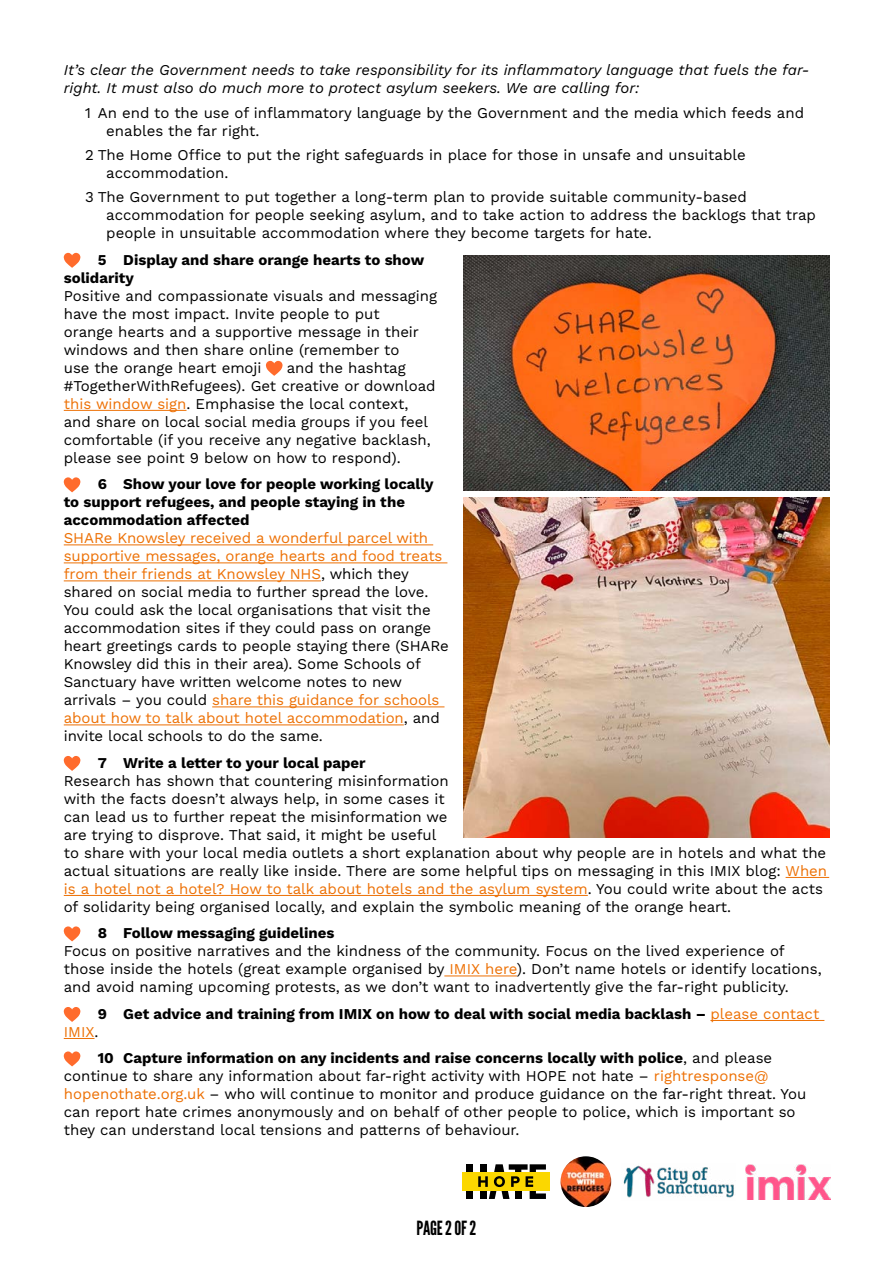
<style>
.page{position:relative;width:893px;height:1263px;background:#fff}
.page>*{position:absolute;margin:0;border:0;box-sizing:border-box;transform-origin:0 0}
.t1{font:19.5px "League Gothic";letter-spacing:-.015em;color:#000}
.t2{font:15px/18px "Work Sans";color:#000}
.t3{font:700 15px/18px "Work Sans";color:#000}
.t4{font:italic 15px/18px "Work Sans";color:#000}
.s1{color:#ed7004}
.s2{font-weight:400;color:#ed7004}
.s3{font-weight:400}
.s4{font-weight:700}
</style>
<div class="page">
<hr style="left:64px;top:410px;width:122px;height:1px;background:#ed7004">
<hr style="left:64px;top:544px;width:369px;height:1px;background:#ed7004">
<hr style="left:64px;top:562px;width:383px;height:1px;background:#ed7004">
<hr style="left:64px;top:580px;width:257px;height:1px;background:#ed7004">
<hr style="left:212px;top:706px;width:232px;height:1px;background:#ed7004">
<hr style="left:64px;top:724px;width:340px;height:1px;background:#ed7004">
<hr style="left:786px;top:877px;width:43px;height:1px;background:#ed7004">
<hr style="left:64px;top:895px;width:524px;height:1px;background:#ed7004">
<hr style="left:444px;top:975px;width:73px;height:1px;background:#ed7004">
<hr style="left:710px;top:1020px;width:114px;height:1px;background:#ed7004">
<hr style="left:64px;top:1038px;width:30px;height:1px;background:#ed7004">
<svg style="left:64px;top:253px;width:17px;height:15px"></svg>
<svg style="left:266px;top:361px;width:17px;height:15px"></svg>
<svg style="left:64px;top:477px;width:17px;height:15px"></svg>
<svg style="left:64px;top:756px;width:17px;height:15px"></svg>
<svg style="left:64px;top:926px;width:17px;height:15px"></svg>
<svg style="left:64px;top:1007px;width:17px;height:15px"></svg>
<svg style="left:64px;top:1051px;width:17px;height:15px"></svg>
<img style="left:463px;top:255px;width:366px;height:235px">
<img style="left:463px;top:497px;width:366px;height:341px">
<div style="left:467px;top:1191px;width:6px;height:8px;background:#000"></div>
<div style="left:467px;top:1164px;width:6px;height:8px;background:#000"></div>
<div style="left:462px;top:1172px;width:88px;height:19px;background:#fbd700"></div>
<svg style="left:478px;top:1164px;width:68px;height:35px"></svg>
<img style="left:623px;top:1165px;width:111px;height:33px">
<img style="left:745px;top:1164px;width:85px;height:35px">
<img style="left:560px;top:1156px;width:51px;height:51px;border-radius:25px">
<p class="t4" style="left:64px;top:60px;width:747px">It’s clear the Government needs to take responsibility for its inflammatory language that fuels the far&shy;right. It must also do much more to protect asylum seekers. We are calling for:</p>
<p class="t2" style="left:106px;top:103px;width:699px;text-indent:-21px">1 An end to the use of inflammatory language by the Government and the media which feeds and enables the far right.</p>
<p class="t2" style="left:106px;top:145px;width:641px;text-indent:-21px">2 The Home Office to put the right safeguards in place for those in unsafe and unsuitable accommodation.</p>
<p class="t2" style="left:106px;top:188px;width:711px;text-indent:-21px">3 The Government to put together a long-term plan to provide suitable community-based accommodation for people seeking asylum, and to take action to address the backlogs that trap people in unsuitable accommodation where they become targets for hate.</p>
<p class="t3" style="left:64px;top:250px;width:362px;text-indent:34px">5 Display and share orange hearts to show solidarity</p>
<p class="t2" style="left:64px;top:286px;width:375px">Positive and compassionate visuals and messaging have the most impact. Invite people to put<br>orange hearts and a supportive message in their windows and then share online (remember to<br>use the orange heart emoji</p>
<p class="t2" style="left:64px;top:358px;width:373px;text-indent:223px">and the hashtag #TogetherWithRefugees). Get creative or download <span class="s1">this window sign</span>. Emphasise the local context, and share on local social media groups if you feel comfortable (if you receive any negative backlash, please see point 9 below on how to respond).</p>
<p class="t3" style="left:64px;top:475px;width:371px;text-indent:34px">6 Show your love for people working locally to support refugees, and people staying in the accommodation affected</p>
<p class="t2" style="left:64px;top:529px;width:386px"><span class="s1">SHARe Knowsley received a wonderful parcel with supportive messages, orange hearts and food treats from their friends at Knowsley NHS</span>, which they shared on social media to further spread the love.<br>You could ask the local organisations that visit the accommodation sites if they could pass on orange heart greetings cards to people staying there (SHARe Knowsley did this in their area). Some Schools of Sanctuary have written welcome notes to new arrivals – you could <span class="s1">share this guidance for schools about how to talk about hotel accommodation</span>, and invite local schools to do the same.</p>
<p class="t3" style="left:98px;top:753px;width:269px">7 Write a letter to your local paper</p>
<p class="t2" style="left:64px;top:771px;width:765px">Research has shown that countering misinformation<br>with the facts doesn’t always help, in some cases it<br>can lead us to further repeat the misinformation we<br>are trying to disprove. That said, it might be useful<br>to share with your local media outlets a short explanation about why people are in hotels and what the actual situations are really like inside. There are some helpful tips on messaging in this IMIX blog: <span class="s1">When is a hotel not a hotel? How to talk about hotels and the asylum system</span>. You could write about the acts of solidarity being organised locally, and explain the symbolic meaning of the orange heart.</p>
<p class="t3" style="left:98px;top:924px;width:238px">8 Follow messaging guidelines</p>
<p class="t2" style="left:64px;top:942px;width:759px">Focus on positive narratives and the kindness of the community. Focus on the lived experience of those inside the hotels (great example organised by <span class="s1">IMIX here</span>). Don’t name hotels or identify locations, and avoid naming upcoming protests, as we don’t want to inadvertently give the far-right publicity.</p>
<p class="t3" style="left:64px;top:1004px;width:757px;text-indent:34px">9 Get advice and training from IMIX on how to deal with social media backlash – <span class="s2">please contact<br>IMIX</span><span class="s3">.</span></p>
<p class="t2" style="left:64px;top:1049px;width:744px;text-indent:34px"><span class="s4">10 Capture information on any incidents and raise concerns locally with police</span>, and please continue to share any information about far-right activity with HOPE not hate – <span class="s1">rightresponse@ hopenothate.org.uk</span> – who will continue to monitor and produce guidance on the far-right threat. You can report hate crimes anonymously and on behalf of other people to police, which is important so they can understand local tensions and patterns of behaviour.</p>
<h1 class="t1" style="left:416px;top:1216px;width:61px">PAGE 2 OF 2</h1>
</div>
